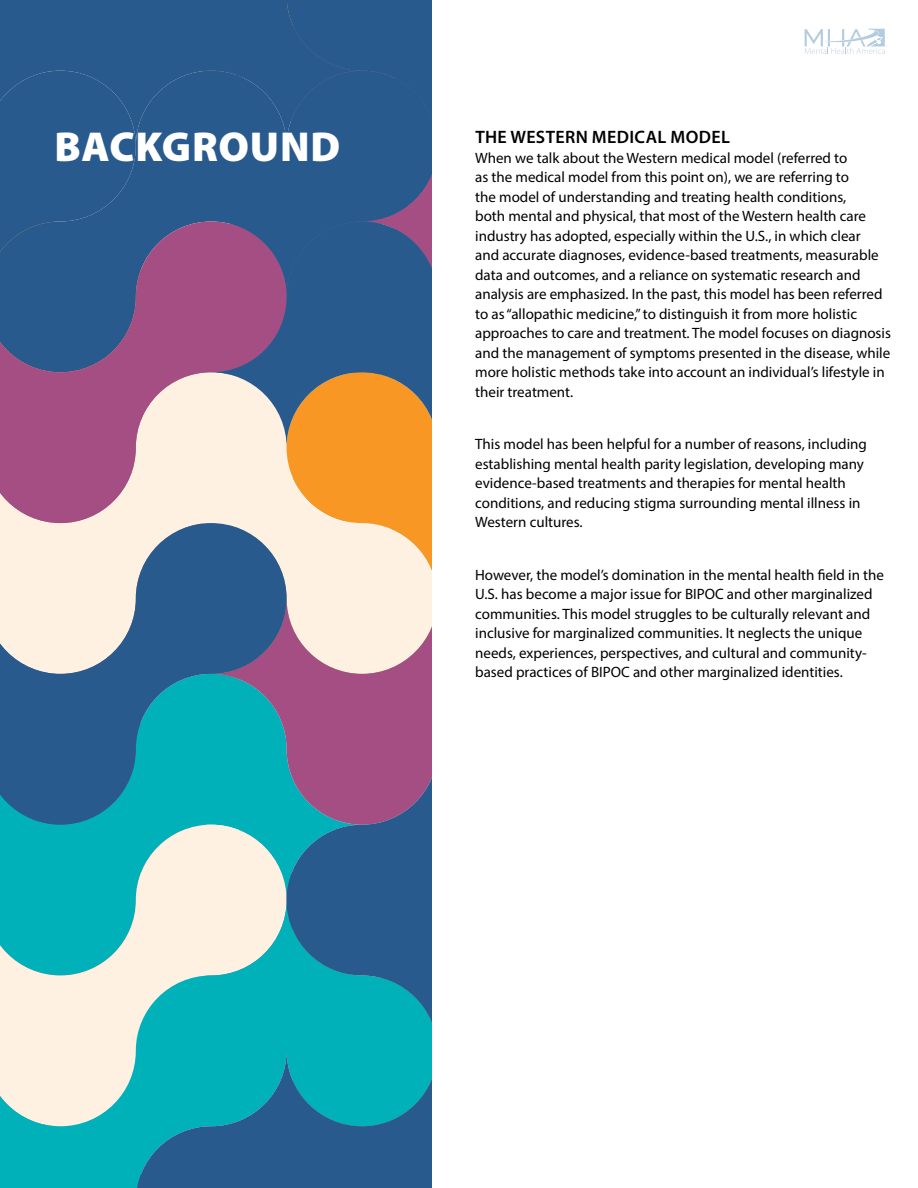
<style>
.page{position:relative;width:918px;height:1188px;background:#fff}
.page>*{position:absolute;margin:0;border:0;box-sizing:border-box;transform-origin:0 0}
.Sections{font:900 42px "Myriad Pro";letter-spacing:.02em;color:#fff}
.t1{font:600 18px "Myriad Pro";letter-spacing:.02em;color:#000}
.t2{font:15px/19.5px "Myriad Pro";color:#000}
</style>
<div class="page">
<svg style="left:805px;top:29px;width:82px;height:25px"></svg>
<div style="left:0;top:825px;width:136px;height:75px;background:#00b1b9"></div>
<svg style="left:0;top:900px;width:136px;height:288px;background:#88d3ce"></svg>
<svg style="left:287px;top:448px;width:145px;height:75px;background:#f8a038"></svg>
<svg style="left:287px;top:523px;width:145px;height:151px;background:#f5ddd1"></svg>
<svg style="left:0;top:221px;width:287px;height:302px;background:#987a9e"></svg>
<svg style="left:0;top:523px;width:287px;height:302px;background:#718eaa"></svg>
<svg style="left:0;top:1051px;width:60px;height:137px;background:#7acfcc"></svg>
<div style="left:0;top:0;width:362px;height:221px;background:#295a8d"></div>
<svg style="left:136px;top:674px;width:296px;height:514px;background:#4493aa"></svg>
<div style="left:362px;top:0;width:70px;height:146px;background:#295a8d"></div>
<svg style="left:211px;top:146px;width:221px;height:302px;background:#666a83"></svg>
<p class="Sections" style="left:54px;top:119px;width:287px">BACKGROUND</p>
<h2 class="t1" style="left:475px;top:126px;width:256px">THE WESTERN MEDICAL MODEL</h2>
<p class="t2" style="left:475px;top:148px;width:417px">When we talk about the Western medical model (referred to<br>as the medical model from this point on), we are referring to<br>the model of understanding and treating health conditions,<br>both mental and physical, that most of the Western health care industry has adopted, especially within the U.S., in which clear<br>and accurate diagnoses, evidence-based treatments, measurable data and outcomes, and a reliance on systematic research and analysis are emphasized. In the past, this model has been referred to as “allopathic medicine,” to distinguish it from more holistic approaches to care and treatment. The model focuses on diagnosis and the management of symptoms presented in the disease, while more holistic methods take into account an individual’s lifestyle in their treatment.</p>
<p class="t2" style="left:475px;top:434px;width:393px">This model has been helpful for a number of reasons, including establishing mental health parity legislation, developing many evidence-based treatments and therapies for mental health conditions, and reducing stigma surrounding mental illness in Western cultures.</p>
<p class="t2" style="left:475px;top:565px;width:410px">However, the model’s domination in the mental health field in the U.S. has become a major issue for BIPOC and other marginalized communities. This model struggles to be culturally relevant and inclusive for marginalized communities. It neglects the unique needs, experiences, perspectives, and cultural and community&shy;based practices of BIPOC and other marginalized identities.</p>
</div>
